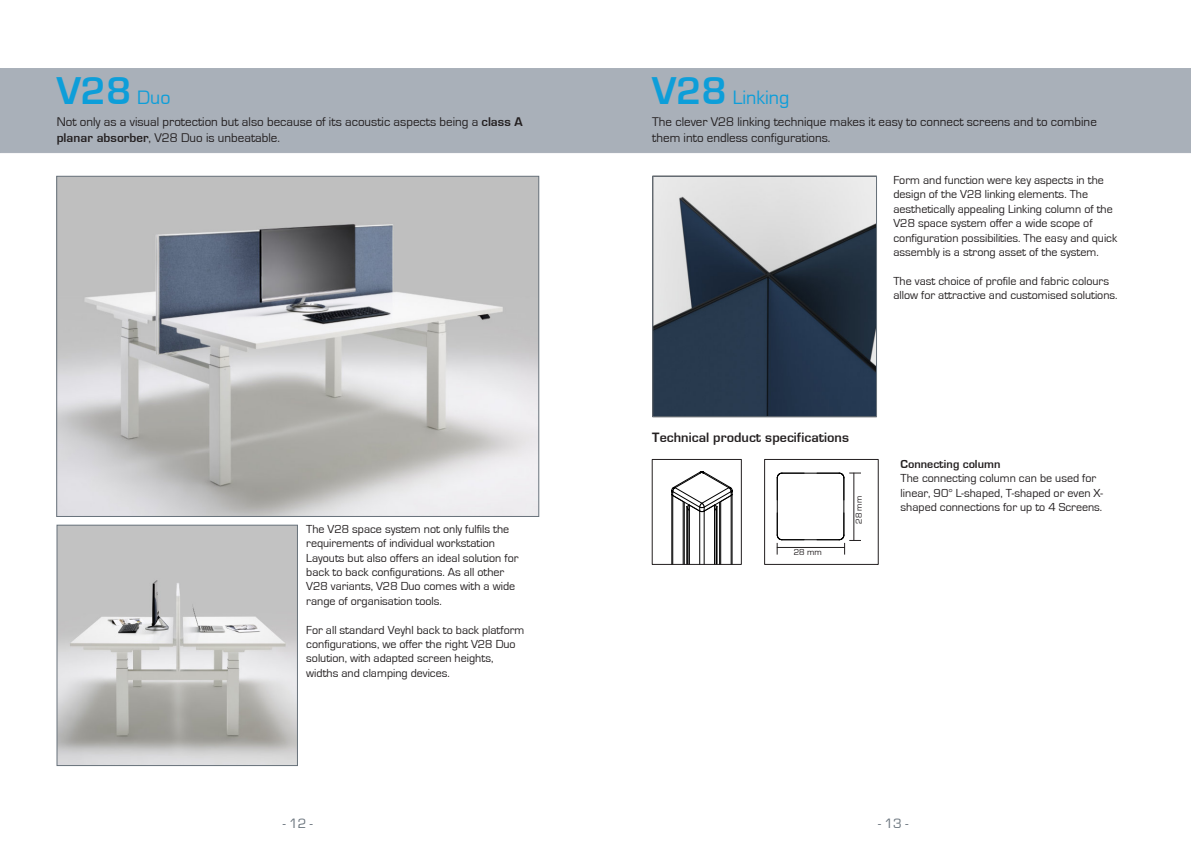
<style>
.page{position:relative;width:1191px;height:842px;background:#fff}
.page>*{position:absolute;margin:0;border:0;box-sizing:border-box;transform-origin:0 0}
.t1{font:40px "Eurostile CCS Bold";color:#0d9ed9}
.t2{font:20px "Eurostile";color:#0d9ed9}
.t3{font:14px "Eurostile CCS Bold";color:#231f20}
.t4{font:14px "Eurostile";color:#68727b}
.t5{font:13px/15.6px "Eurostile";color:#231f20}
.t6{font:12px/14.4px "Eurostile";color:#231f20}
.t7{font:12px "Eurostile CCS Bold";color:#231f20}
.t8{font:9px "Eurostile";color:#231f20}
.s1{font-family:"Eurostile";font-size:20px}
.s2{font-family:"Eurostile CCS Bold"}
.s3{font-family:"Eurostile CCS Bold";font-size:40px}
</style>
<div class="page">
<div style="left:0;top:68px;width:1191px;height:85px;background:#a9b0b9"></div>
<img style="left:58px;top:178px;width:479px;height:337px">
<img style="left:58px;top:527px;width:238px;height:237px">
<div style="left:56px;top:525px;width:242px;height:241px;border:1px solid #68727b"></div>
<img style="left:654px;top:178px;width:221px;height:237px">
<div style="left:652px;top:176px;width:225px;height:241px;border:1px solid #68727b"></div>
<hr style="left:703px;top:511px;width:1px;height:53px;background:#000">
<hr style="left:699px;top:511px;width:1px;height:53px;background:#000">
<hr style="left:730px;top:495px;width:1px;height:69px;background:#000">
<hr style="left:672px;top:495px;width:1px;height:69px;background:#000">
<hr style="left:719px;top:502px;width:1px;height:62px;background:#000">
<hr style="left:720px;top:501px;width:1px;height:63px;background:#000">
<hr style="left:689px;top:505px;width:1px;height:59px;background:#000">
<hr style="left:683px;top:501px;width:1px;height:63px;background:#000">
<hr style="left:684px;top:502px;width:1px;height:62px;background:#000">
<hr style="left:686px;top:506px;width:1px;height:58px;background:#000">
<hr style="left:687px;top:508px;width:1px;height:56px;background:#000">
<hr style="left:716px;top:508px;width:1px;height:56px;background:#000">
<hr style="left:731px;top:494px;width:1px;height:70px;background:#000">
<hr style="left:671px;top:494px;width:1px;height:70px;background:#000">
<hr style="left:714px;top:505px;width:1px;height:59px;background:#000">
<hr style="left:688px;top:505px;width:1px;height:59px;background:#000">
<svg style="left:671px;top:471px;width:62px;height:41px"></svg>
<div style="left:651px;top:459px;width:91px;height:106px;border:1px solid #231f20"></div>
<hr style="left:853px;top:473px;width:1px;height:68px;background:#231f20">
<hr style="left:777px;top:547px;width:68px;height:1px;background:#231f20">
<hr style="left:782px;top:473px;width:57px;height:1px;background:#000">
<svg style="left:817px;top:473px;width:44px;height:27px"></svg>
<hr style="left:782px;top:539px;width:57px;height:1px;background:#000">
<svg style="left:776px;top:513px;width:28px;height:42px"></svg>
<hr style="left:843px;top:478px;width:1px;height:57px;background:#000">
<svg style="left:817px;top:513px;width:44px;height:42px"></svg>
<hr style="left:777px;top:478px;width:1px;height:57px;background:#000">
<svg style="left:776px;top:473px;width:28px;height:27px"></svg>
<div style="left:764px;top:459px;width:114px;height:106px;border:1px solid #231f20"></div>
<h1 class="t1" style="left:57px;top:77px;width:115px">V28 <span class="s1">Duo</span></h1>
<p class="t5" style="left:57px;top:115px;width:468px">Not only as a visual protection but also because of its acoustic aspects being a <span class="s2">class A planar absorber</span>, V28 Duo is unbeatable.</p>
<p class="t6" style="left:306px;top:523px;width:214px">The V28 space system not only fulfils the requirements of individual workstation Layouts but also offers an ideal solution for back to back configurations. As all other V28 variants, V28 Duo comes with a wide range of organisation tools.</p>
<p class="t6" style="left:306px;top:624px;width:220px">For all standard Veyhl back to back platform configurations, we offer the right V28 Duo solution, with adapted screen heights, widths and clamping devices.</p>
<h2 class="t2" style="left:652px;top:91px;width:139px"><span class="s3">V28</span> Linking</h2>
<p class="t5" style="left:652px;top:115px;width:446px">The clever V28 linking technique makes it easy to connect screens and to combine them into endless configurations.</p>
<p class="t6" style="left:893px;top:174px;width:225px">Form and function were key aspects in the design of the V28 linking elements. The aesthetically appealing Linking column of the V28 space system offer a wide scope of configuration possibilities. The easy and quick assembly is a strong asset of the system.</p>
<p class="t6" style="left:893px;top:275px;width:226px">The vast choice of profile and fabric colours allow for attractive and customised solutions.</p>
<p class="t3" style="left:652px;top:432px;width:198px">Technical product specifications</p>
<p class="t8" style="left:793px;top:549px;width:30px">28 mm</p>
<p class="t8" style="left:855px;top:524px;width:30px;rotate:-90deg">28 mm</p>
<p class="t7" style="left:900px;top:460px;width:101px">Connecting column</p>
<p class="t6" style="left:900px;top:472px;width:204px">The connecting column can be used for linear, 90° L-shaped, T-shaped or even X&shy;shaped connections for up to 4 Screens.</p>
<p class="t4" style="left:283px;top:818px;width:31px">-12-</p>
<p class="t4" style="left:878px;top:818px;width:31px">-13-</p>
</div>
